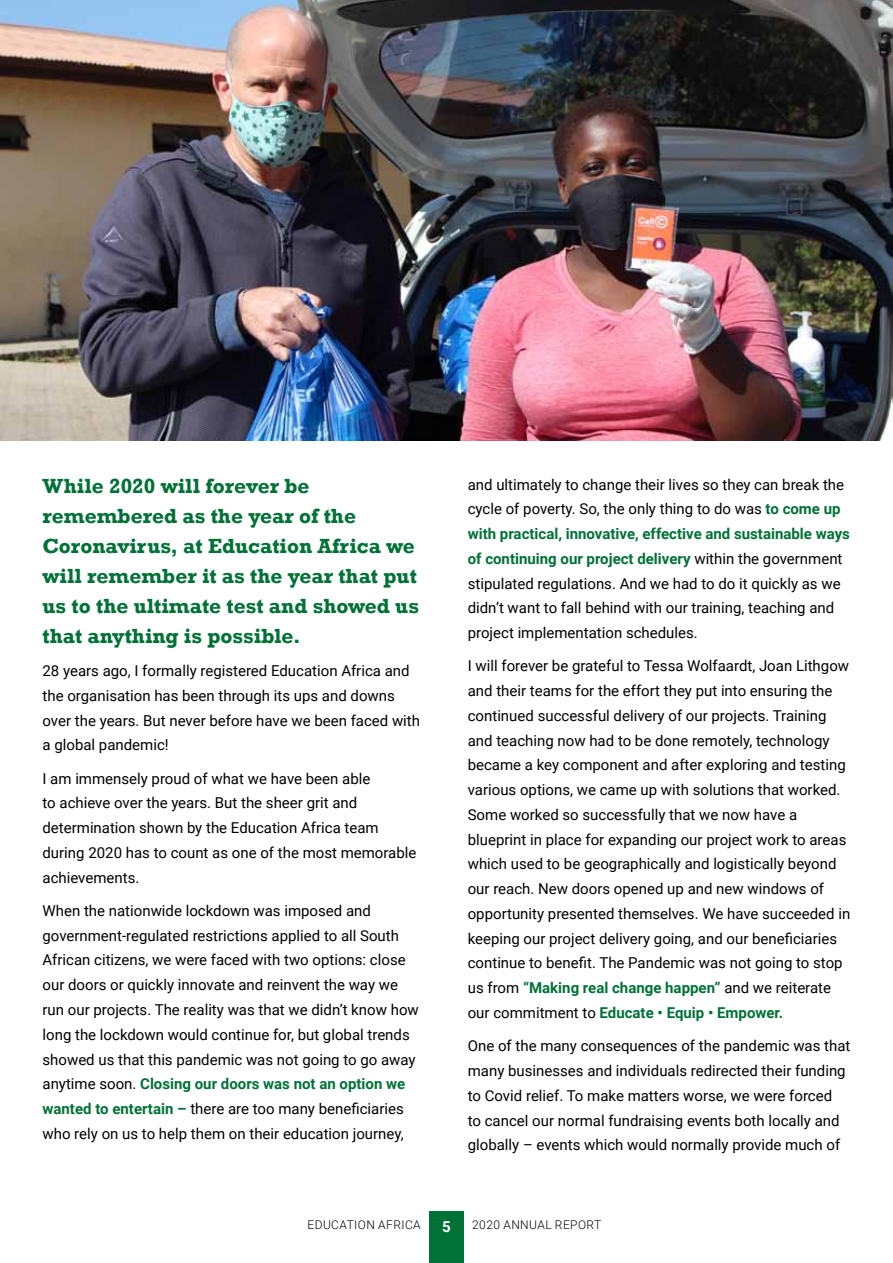
<style>
.page{position:relative;width:893px;height:1263px;background:#fff}
.page>*{position:absolute;margin:0;border:0;box-sizing:border-box;transform-origin:0 0}
.t1{font:700 21px/30px "Rockwell";color:#007236}
.t2{font:15px/24.8px "Roboto";color:#000}
.t3{font:700 15px "Roboto";color:#fff}
.t4{font:300 12px "Roboto";letter-spacing:.035em;color:#000}
.s1{font-weight:700;color:#007236}
</style>
<div class="page">
<div style="left:429px;top:1212px;width:34px;height:51px;background:#007236"></div>
<img style="left:0;top:0;width:893px;height:440px">
<h1 class="t1" style="left:43px;top:471px;width:378px">While 2020 will forever be remembered as the year of the<br>Coronavirus, at Education Africa we will remember it as the year that put us to the ultimate test and showed us that anything is possible.</h1>
<p class="t2" style="left:43px;top:658px;width:379px">28 years ago, I formally registered Education Africa and the organisation has been through its ups and downs over the years. But never before have we been faced with a global pandemic!</p>
<p class="t2" style="left:43px;top:765px;width:375px">I am immensely proud of what we have been able<br>to achieve over the years. But the sheer grit and determination shown by the Education Africa team during 2020 has to count as one of the most memorable achievements.</p>
<p class="t2" style="left:43px;top:898px;width:378px">When the nationwide lockdown was imposed and government-regulated restrictions applied to all South African citizens, we were faced with two options: close our doors or quickly innovate and reinvent the way we run our projects. The reality was that we didn’t know how long the lockdown would continue for, but global trends showed us that this pandemic was not going to go away anytime soon. <span class="s1">Closing our doors was not an option we wanted to entertain –</span> there are too many beneficiaries who rely on us to help them on their education journey,</p>
<p class="t2" style="left:468px;top:471px;width:384px">and ultimately to change their lives so they can break the cycle of poverty. So, the only thing to do was <span class="s1">to come up with practical, innovative, effective and sustainable ways of continuing our project delivery</span> within the government stipulated regulations. And we had to do it quickly as we didn’t want to fall behind with our training, teaching and project implementation schedules.</p>
<p class="t2" style="left:468px;top:653px;width:384px">I will forever be grateful to Tessa Wolfaardt, Joan Lithgow and their teams for the effort they put into ensuring the continued successful delivery of our projects. Training and teaching now had to be done remotely, technology became a key component and after exploring and testing various options, we came up with solutions that worked.<br>Some worked so successfully that we now have a blueprint in place for expanding our project work to areas which used to be geographically and logistically beyond our reach. New doors opened up and new windows of opportunity presented themselves. We have succeeded in keeping our project delivery going, and our beneficiaries continue to benefit. The Pandemic was not going to stop us from <span class="s1">“Making real change happen”</span> and we reiterate our commitment to <span class="s1">Educate • Equip • Empower.</span></p>
<p class="t2" style="left:468px;top:1033px;width:384px">One of the many consequences of the pandemic was that many businesses and individuals redirected their funding to Covid relief. To make matters worse, we were forced<br>to cancel our normal fundraising events both locally and globally – events which would normally provide much of</p>
<p class="t4" style="left:307px;top:1217px;width:115px">EDUCATION AFRICA</p>
<p class="t3" style="left:442px;top:1216px;width:10px">5</p>
<p class="t4" style="left:472px;top:1217px;width:131px">2020 ANNUAL REPORT</p>
</div>
